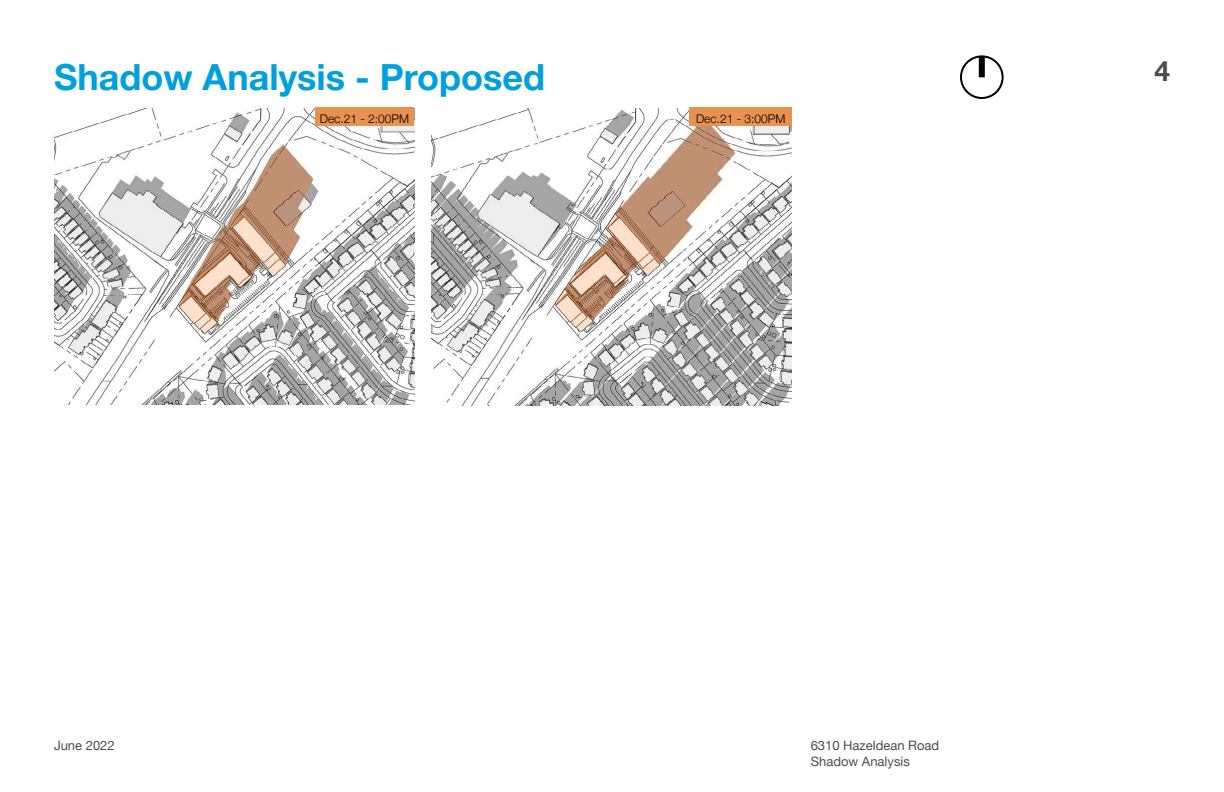
<style>
.page{position:relative;width:1224px;height:792px;background:#fff}
.page>*{position:absolute;margin:0;border:0;box-sizing:border-box;transform-origin:0 0}
.t1{font:700 36px "Helvetica Neue";color:#00a0dc}
.t2{font:700 28px "Helvetica Neue";color:#4d4d4f}
.t3{font:13px/15.6px "Helvetica Neue";color:#4d4d4f}
.t4{font:300 12px "Helvetica Neue";color:#000}
</style>
<div class="page">
<img style="left:54px;top:108px;width:360px;height:297px">
<img style="left:432px;top:108px;width:360px;height:297px">
<div style="left:315px;top:108px;width:99px;height:18px;background:#e99151"></div>
<div style="left:689px;top:108px;width:103px;height:18px;background:#e99151"></div>
<div style="left:960px;top:55px;width:44px;height:44px;border:2px solid #000;border-radius:50%"></div>
<div style="left:979px;top:56px;width:6px;height:21px;background:#000"></div>
<h1 class="t1" style="left:54px;top:63px;width:493px">Shadow Analysis - Proposed</h1>
<p class="t4" style="left:320px;top:114px;width:91px">Dec.21 - 2:00PM</p>
<p class="t4" style="left:696px;top:114px;width:91px">Dec.21 - 3:00PM</p>
<h2 class="t2" style="left:1154px;top:61px;width:17px">4</h2>
<p class="t3" style="left:54px;top:739px;width:62px">June 2022</p>
<p class="t3" style="left:811px;top:739px;width:130px">6310 Hazeldean Road<br>Shadow Analysis</p>
</div>
